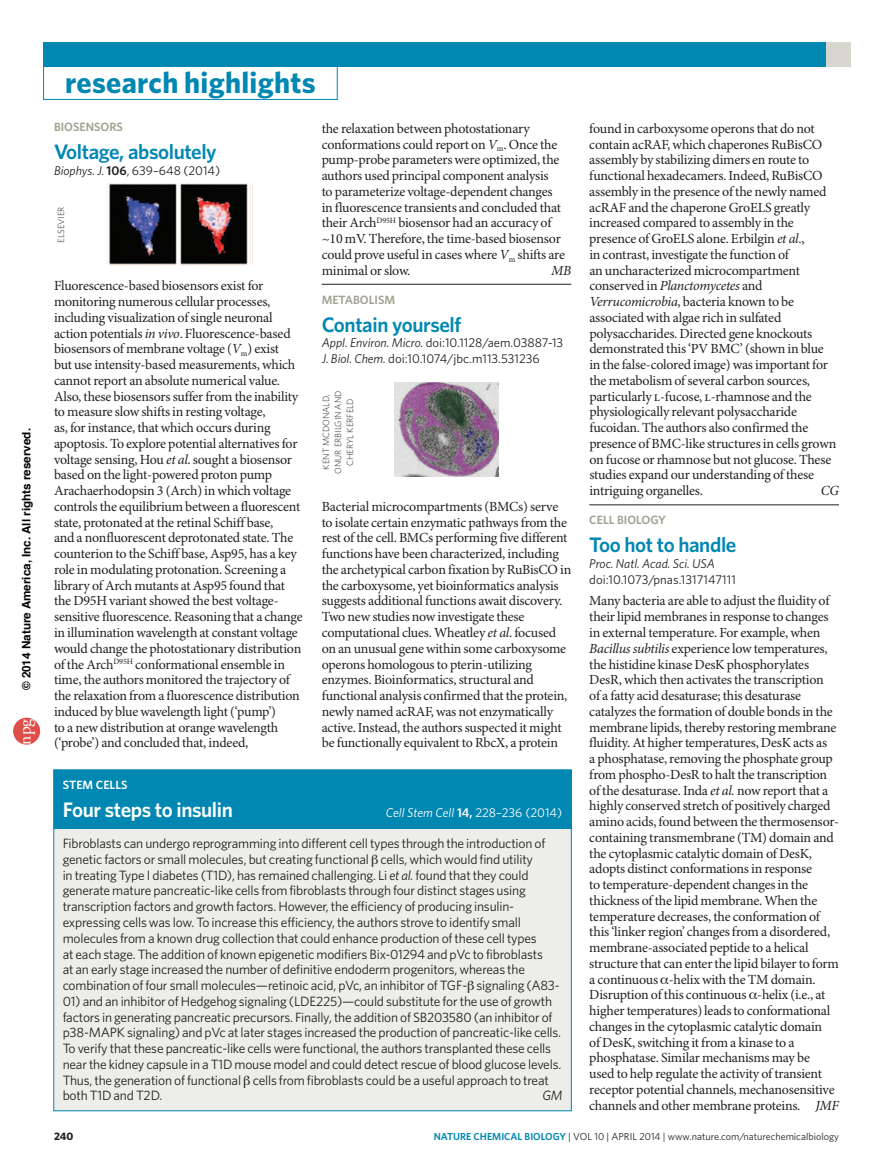
<style>
.page{position:relative;width:893px;height:1174px;background:#fff}
.page>*{position:absolute;margin:0;border:0;box-sizing:border-box;transform-origin:0 0}
.t1{font:700 30px "Whitney";letter-spacing:.01em;color:#0087b2}
.t2{font:600 21px "Whitney";letter-spacing:-.02em;color:#0087b2}
.t3{font:600 21px "Whitney";letter-spacing:-.02em;color:#fff}
.t4{font:17.55px "Adobe Garamond Pro";color:#fff}
.t5{font:13.95px/15.8px "Minion Pro";letter-spacing:-.015em;color:#231f20}
.t6{font:italic 13.95px "Minion Pro";color:#231f20}
.t7{font:13.5px/15.8px "Whitney";letter-spacing:-.015em;color:#231f20}
.t8{font:italic 13.5px "Whitney";color:#231f20}
.t9{font:12.75px/15.8px "Whitney";color:#231f20}
.t10{font:12.75px "Whitney";color:#fff}
.t11{font:italic 12.75px "Whitney";color:#231f20}
.t12{font:600 12px "Whitney";color:#a2a191}
.t13{font:600 12px "Whitney";color:#fff}
.t14{font:700 11.7px "Helvetica";color:#000}
.t15{font:700 10.8px "Whitney";color:#231f20}
.t16{font:10.2px "Whitney";color:#231f20}
.t17{font:300 9px/12px "Whitney";color:#231f20;text-align:center}
.s1{font-family:"Arial"}
.s2{font-style:italic}
.s3{font-weight:600}
.s4{font-weight:600;color:#0087b2}
</style>
<div class="page">
<div style="left:43px;top:66px;width:295px;height:34px;border:1px solid #0087b2"></div>
<div style="left:43px;top:43px;width:806px;height:24px;background:#0087b2"></div>
<div style="left:826px;top:43px;width:24px;height:24px;background:#d7d7cf"></div>
<hr style="left:322px;top:284px;width:249px;height:1px;background:#231f20">
<hr style="left:589px;top:504px;width:250px;height:1px;background:#231f20">
<div style="left:54px;top:770px;width:517px;height:340px;background:#ededea"></div>
<div style="left:54px;top:770px;width:517px;height:58px;background:#0087b2"></div>
<div style="left:54px;top:769px;width:517px;height:60px;border:1px solid #0087b2"></div>
<img style="left:106px;top:184px;width:145px;height:81px">
<img style="left:394px;top:382px;width:105px;height:94px">
<div style="left:13px;top:717px;width:27px;height:27px;background:#df4e4a;border-radius:50%"></div>
<p class="t14" style="left:17px;top:690px;width:264px;rotate:-90deg">© 201<span class="s1">4</span> Nature America, Inc. All rights reserved.</p>
<p class="t4" style="left:14px;top:744px;width:28px;rotate:-90deg">npg</p>
<h1 class="t1" style="left:65px;top:62px;width:252px">research highlights</h1>
<p class="t12" style="left:54px;top:119px;width:70px">BIOSENSORS</p>
<h2 class="t2" style="left:54px;top:138px;width:164px">Voltage, absolutely</h2>
<p class="t9" style="left:54px;top:162px;width:168px"><span class="s2">Biophys. J.</span> <span class="s3">106</span>, 639–648 (2014)</p>
<p class="t5" style="left:322px;top:121px;width:245px">the relaxation between photostationary conformations could report on <span class="s2">V</span><sub>m</sub>. Once the pump-probe parameters were optimized, the authors used principal component analysis<br>to parameterize voltage-dependent changes in fluorescence transients and concluded that their Arch<sup>D95H</sup> biosensor had an accuracy of ~10 mV. Therefore, the time-based biosensor could prove useful in cases where <span class="s2">V</span><sub>m</sub> shifts are minimal or slow.</p>
<p class="t17" style="left:55px;top:242px;width:38px;rotate:-90deg">Elsevier</p>
<p class="t6" style="left:551px;top:262px;width:22px">MB</p>
<p class="t5" style="left:54px;top:278px;width:250px">Fluorescence-based biosensors exist for monitoring numerous cellular processes, including visualization of single neuronal action potentials <span class="s2">in vivo</span>. Fluorescence-based biosensors of membrane voltage (<span class="s2">V</span><sub>m</sub>) exist<br>but use intensity-based measurements, which cannot report an absolute numerical value.<br>Also, these biosensors suffer from the inability to measure slow shifts in resting voltage,<br>as, for instance, that which occurs during apoptosis. To explore potential alternatives for voltage sensing, Hou <span class="s2">et al</span>. sought a biosensor based on the light-powered proton pump Arachaerhodopsin 3 (Arch) in which voltage controls the equilibrium between a fluorescent state, protonated at the retinal Schiff base,<br>and a nonfluorescent deprotonated state. The counterion to the Schiff base, Asp95, has a key role in modulating protonation. Screening a library of Arch mutants at Asp95 found that the D95H variant showed the best voltage&shy;sensitive fluorescence. Reasoning that a change in illumination wavelength at constant voltage would change the photostationary distribution of the Arch<sup>D95H</sup> conformational ensemble in time, the authors monitored the trajectory of the relaxation from a fluorescence distribution induced by blue wavelength light (‘pump’)<br>to a new distribution at orange wavelength (‘probe’) and concluded that, indeed,</p>
<p class="t12" style="left:322px;top:291px;width:8px">METABOLI</p>
<p class="t12" style="left:378px;top:291px;width:17px">SM</p>
<h2 class="t2" style="left:322px;top:310px;width:141px">Contain yourself</h2>
<p class="t9" style="left:322px;top:335px;width:243px"><span class="s2">Appl. Environ. Micro.</span> doi:10.1128/aem.03887-13<br><span class="s2">J. Biol. Chem.</span> doi:10.1074/jbc.m113.531236</p>
<p class="t17" style="left:320px;top:473px;width:83px;rotate:-90deg">Kent McDonald,<br>Onur Erbilgin and<br>Cheryl Kerfeld</p>
<p class="t5" style="left:322px;top:499px;width:251px">Bacterial microcompartments (BMCs) serve to isolate certain enzymatic pathways from the rest of the cell. BMCs performing five different functions have been characterized, including the archetypical carbon fixation by RuBisCO in the carboxysome, yet bioinformatics analysis suggests additional functions await discovery.<br>Two new studies now investigate these computational clues. Wheatley <span class="s2">et al</span>. focused on an unusual gene within some carboxysome operons homologous to pterin-utilizing enzymes. Bioinformatics, structural and functional analysis confirmed that the protein, newly named acRAF, was not enzymatically active. Instead, the authors suspected it might be functionally equivalent to RbcX, a protein</p>
<p class="t13" style="left:63px;top:776px;width:15px">STEM</p>
<p class="t13" style="left:96px;top:776px;width:8px">CELL</p>
<p class="t13" style="left:121px;top:776px;width:8px">S</p>
<h2 class="t3" style="left:63px;top:795px;width:171px">Four steps to insulin</h2>
<p class="t10" style="left:386px;top:803px;width:178px"><span class="s2">Cell Stem Cell</span> <span class="s3">14,</span> 228–236 (2014)</p>
<p class="t7" style="left:63px;top:835px;width:499px">Fibroblasts can undergo reprogramming into different cell types through the introduction of genetic factors or small molecules, but creating functional cells, which would find utility<br>in treating Type I diabetes (T1D), has remained challenging. Li <span class="s2">et al.</span> found that they could generate mature pancreatic-like cells from fibroblasts through four distinct stages using transcription factors and growth factors. However, the efficiency of producing insulin&shy;expressing cells was low. To increase this efficiency, the authors strove to identify small molecules from a known drug collection that could enhance production of these cell types<br>at each stage. The addition of known epigenetic modifiers Bix-01294 and pVc to fibroblasts<br>at an early stage increased the number of definitive endoderm progenitors, whereas the combination of four small molecules—retinoic acid, pVc, an inhibitor of TGF- signaling (A83-</p>
<p class="t7" style="left:63px;top:993px;width:500px">01) and an inhibitor of Hedgehog signaling (LDE225)—could substitute for the use of growth factors in generating pancreatic precursors. Finally, the addition of SB203580 (an inhibitor of p38-MAPK signaling) and pVc at later stages increased the production of pancreatic-like cells.<br>To verify that these pancreatic-like cells were functional, the authors transplanted these cells near the kidney capsule in a T1D mouse model and could detect rescue of blood glucose levels.<br>Thus, the generation of functional cells from fibroblasts could be a useful approach to treat both T1D and T2D.</p>
<p class="t8" style="left:542px;top:1086px;width:22px">GM</p>
<p class="t5" style="left:589px;top:121px;width:248px">found in carboxysome operons that do not contain acRAF, which chaperones RuBisCO assembly by stabilizing dimers en route to functional hexadecamers. Indeed, RuBisCO assembly in the presence of the newly named acRAF and the chaperone GroELS greatly increased compared to assembly in the presence of GroELS alone. Erbilgin <span class="s2">et al</span>.,<br>in contrast, investigate the function of<br>an uncharacterized microcompartment conserved in <span class="s2">Planctomycetes</span> and <span class="s2">Verrucomicrobia</span>, bacteria known to be associated with algae rich in sulfated polysaccharides. Directed gene knockouts demonstrated this ‘PV BMC’ (shown in blue in the false-colored image) was important for the metabolism of several carbon sources, particularly l-fucose, l-rhamnose and the physiologically relevant polysaccharide fucoidan. The authors also confirmed the presence of BMC-like structures in cells grown on fucose or rhamnose but not glucose. These studies expand our understanding of these intriguing organelles.</p>
<p class="t6" style="left:821px;top:482px;width:20px">CG</p>
<p class="t12" style="left:589px;top:512px;width:8px">CELL</p>
<p class="t12" style="left:617px;top:512px;width:8px">BIOLOGY</p>
<h2 class="t2" style="left:589px;top:531px;width:149px">Too hot to handle</h2>
<p class="t11" style="left:589px;top:555px;width:127px">Proc. Natl. Acad. Sci. USA</p>
<p class="t9" style="left:589px;top:571px;width:148px">doi:10.1073/pnas.1317147111</p>
<p class="t5" style="left:589px;top:593px;width:251px">Many bacteria are able to adjust the fluidity of their lipid membranes in response to changes in external temperature. For example, when <span class="s2">Bacillus subtilis</span> experience low temperatures, the histidine kinase DesK phosphorylates DesR, which then activates the transcription<br>of a fatty acid desaturase; this desaturase catalyzes the formation of double bonds in the membrane lipids, thereby restoring membrane fluidity. At higher temperatures, DesK acts as<br>a phosphatase, removing the phosphate group from phospho-DesR to halt the transcription of the desaturase. Inda <span class="s2">et al.</span> now report that a highly conserved stretch of positively charged amino acids, found between the thermosensor&shy;containing transmembrane (TM) domain and the cytoplasmic catalytic domain of DesK, adopts distinct conformations in response<br>to temperature-dependent changes in the thickness of the lipid membrane. When the temperature decreases, the conformation of this ‘linker region’ changes from a disordered, membrane-associated peptide to a helical structure that can enter the lipid bilayer to form a continuous -helix with the TM domain.<br>Disruption of this continuous -helix (i.e., at higher temperatures) leads to conformational changes in the cytoplasmic catalytic domain<br>of DesK, switching it from a kinase to a phosphatase. Similar mechanisms may be<br>used to help regulate the activity of transient receptor potential channels, mechanosensitive channels and other membrane proteins. <span class="s2">JMF</span></p>
<p class="t15" style="left:54px;top:1129px;width:21px">240</p>
<p class="t16" style="left:434px;top:1129px;width:407px"><span class="s4">nature chemical biology</span> | VOL 10 | APRIL 2014 | www.nature.com/naturechemicalbiology</p>
</div>
